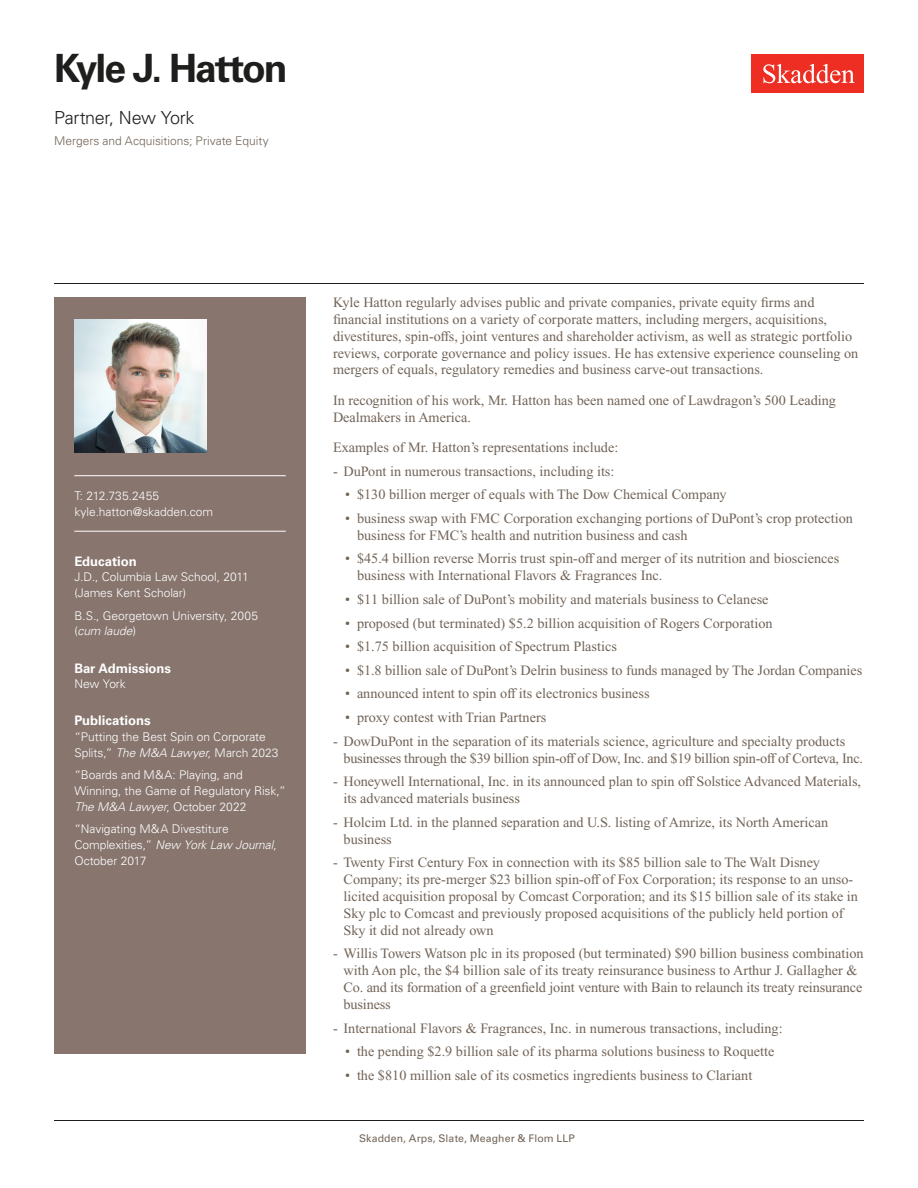
<style>
.page{position:relative;width:918px;height:1188px;background:#fff}
.page>*{position:absolute;margin:0;border:0;box-sizing:border-box;transform-origin:0 0}
.Name{font:700 39px "Univers LT Std";letter-spacing:-.05em;color:#1e1e1d}
.Title_and_Office{font:300 18px "Univers LT Std";letter-spacing:-.02em;color:#1e1e1d}
.Main_Body{font:14.25px/16.8px "Times New Roman PS Std";color:#726458}
.Main_Body_Bulleted{font:14.25px/16.8px "Times New Roman PS Std";color:#726458}
.Bar_Admission_Education{font:700 13.2px "Univers LT Std";letter-spacing:-.005em;color:#fff}
.Sidebar_text{font:300 12px/15.8px "Univers LT Std";letter-spacing:-.005em;color:#fff}
.Practice{font:300 12px "Univers LT Std";color:#726458}
.Email{font:300 12px "Univers LT Std";letter-spacing:-.005em;color:#fff}
.Phone_Number{font:300 12px "Univers LT Std";letter-spacing:.005em;color:#fff}
.Folio{font:10.5px "Univers LT Std";letter-spacing:.01em;color:#726458}
.s1{font-style:italic}
.s2{font-weight:700;color:#fff}
</style>
<div class="page">
<div style="left:752px;top:54px;width:112px;height:39px;background:#ee2e22"></div>
<svg style="left:763px;top:64px;width:92px;height:19px"></svg>
<div style="left:54px;top:297px;width:252px;height:756px;background:#87756e"></div>
<hr style="left:74px;top:475px;width:212px;height:1px;background:#fff">
<hr style="left:74px;top:531px;width:212px;height:1px;background:#fff">
<img style="left:74px;top:320px;width:132px;height:132px">
<hr style="left:54px;top:1120px;width:810px;height:1px;background:#1e1e1d">
<hr style="left:54px;top:283px;width:810px;height:1px;background:#1e1e1d">
<h1 class="Name" style="left:54px;top:46px;width:235px">Kyle J. Hatton</h1>
<h2 class="Title_and_Office" style="left:54px;top:107px;width:142px">Partner, New York</h2>
<h3 class="Practice" style="left:54px;top:134px;width:216px">Mergers and Acquisitions; Private Equity</h3>
<p class="Phone_Number" style="left:74px;top:489px;width:86px">T: 212.735.2455</p>
<p class="Email" style="left:74px;top:504px;width:140px">kyle.hatton@skadden.com</p>
<p class="Bar_Admission_Education" style="left:74px;top:553px;width:64px">Education</p>
<p class="Sidebar_text" style="left:74px;top:569px;width:176px">J.D., Columbia Law School, 2011 (James Kent Scholar)</p>
<p class="Sidebar_text" style="left:74px;top:608px;width:185px">B.S., Georgetown University, 2005 (<span class="s1">cum laude</span>)</p>
<p class="Bar_Admission_Education" style="left:74px;top:660px;width:98px">Bar Admissions</p>
<p class="Sidebar_text" style="left:74px;top:676px;width:53px">New York</p>
<p class="Bar_Admission_Education" style="left:74px;top:713px;width:78px">Publications</p>
<p class="Sidebar_text" style="left:74px;top:729px;width:206px">“Putting the Best Spin on Corporate<br>Splits,” <span class="s1">The M&amp;A Lawyer</span>, March 2023</p>
<p class="Sidebar_text" style="left:74px;top:767px;width:213px">“Boards and M&amp;A: Playing, and<br>Winning, the Game of Regulatory Risk,”<br><span class="s1">The M&amp;A Lawyer</span>, October 2022</p>
<p class="Sidebar_text" style="left:74px;top:821px;width:204px">“Navigating M&amp;A Divestiture<br>Complexities,” <span class="s1">New York Law Journal</span>,<br>October 2017</p>
<p class="Main_Body" style="left:333px;top:294px;width:527px">Kyle Hatton regularly advises public and private companies, private equity firms and financial institutions on a variety of corporate matters, including mergers, acquisitions, divestitures, spin-offs, joint ventures and shareholder activism, as well as strategic portfolio reviews, corporate governance and policy issues. He has extensive experience counseling on mergers of equals, regulatory remedies and business carve-out transactions.</p>
<p class="Main_Body" style="left:333px;top:392px;width:505px">In recognition of his work, Mr. Hatton has been named one of Lawdragon’s 500 Leading<br>Dealmakers in America.</p>
<p class="Main_Body" style="left:333px;top:439px;width:287px">Examples of Mr. Hatton’s representations include:</p>
<p class="Main_Body_Bulleted" style="left:333px;top:463px;width:283px">- DuPont in numerous transactions, including its:</p>
<p class="Main_Body" style="left:345px;top:486px;width:383px">• $130 billion merger of equals with The Dow Chemical Company</p>
<p class="Main_Body" style="left:357px;top:510px;width:498px;text-indent:-12px">• business swap with FMC Corporation exchanging portions of DuPont’s crop protection business for FMC’s health and nutrition business and cash</p>
<p class="Main_Body" style="left:357px;top:550px;width:484px;text-indent:-12px">• $45.4 billion reverse Morris trust spin-off and merger of its nutrition and biosciences business with International Flavors &amp; Fragrances Inc.</p>
<p class="Main_Body" style="left:345px;top:591px;width:425px">• $11 billion sale of DuPont’s mobility and materials business to Celanese</p>
<p class="Main_Body" style="left:345px;top:614px;width:429px">• proposed (but terminated) $5.2 billion acquisition of Rogers Corporation</p>
<p class="Main_Body" style="left:345px;top:638px;width:273px">• $1.75 billion acquisition of Spectrum Plastics</p>
<p class="Main_Body" style="left:345px;top:662px;width:519px">• $1.8 billion sale of DuPont’s Delrin business to funds managed by The Jordan Companies</p>
<p class="Main_Body" style="left:345px;top:685px;width:306px">• announced intent to spin off its electronics business</p>
<p class="Main_Body" style="left:345px;top:709px;width:203px">• proxy contest with Trian Partners</p>
<p class="Main_Body_Bulleted" style="left:344px;top:733px;width:521px;text-indent:-10px">- DowDuPont in the separation of its materials science, agriculture and specialty products businesses through the $39 billion spin-off of Dow, Inc. and $19 billion spin-off of Corteva, Inc.</p>
<p class="Main_Body_Bulleted" style="left:344px;top:773px;width:519px;text-indent:-10px">- Honeywell International, Inc. in its announced plan to spin off Solstice Advanced Materials, its advanced materials business</p>
<p class="Main_Body_Bulleted" style="left:344px;top:814px;width:486px;text-indent:-10px">- Holcim Ltd. in the planned separation and U.S. listing of Amrize, its North American business</p>
<p class="Main_Body_Bulleted" style="left:344px;top:854px;width:516px;text-indent:-10px">- Twenty First Century Fox in connection with its $85 billion sale to The Walt Disney Company; its pre-merger $23 billion spin-off of Fox Corporation; its response to an unso&shy;licited acquisition proposal by Comcast Corporation; and its $15 billion sale of its stake in Sky plc to Comcast and previously proposed acquisitions of the publicly held portion of Sky it did not already own</p>
<p class="Main_Body_Bulleted" style="left:344px;top:945px;width:522px;text-indent:-10px">- Willis Towers Watson plc in its proposed (but terminated) $90 billion business combination with Aon plc, the $4 billion sale of its treaty reinsurance business to Arthur J. Gallagher &amp; Co. and its formation of a greenfield joint venture with Bain to relaunch its treaty reinsurance business</p>
<p class="Main_Body_Bulleted" style="left:333px;top:1019px;width:451px">- International Flavors &amp; Fragrances, Inc. in numerous transactions, including:</p>
<p class="Main_Body" style="left:345px;top:1043px;width:431px">• the pending $2.9 billion sale of its pharma solutions business to Roquette</p>
<p class="Main_Body" style="left:345px;top:1067px;width:409px">• the $810 million sale of its cosmetics ingredients business to Clariant</p>
<p class="Folio" style="left:343px;top:1132px;width:233px"><span class="s2">1</span> Skadden, Arps, Slate, Meagher &amp; Flom LLP</p>
</div>
